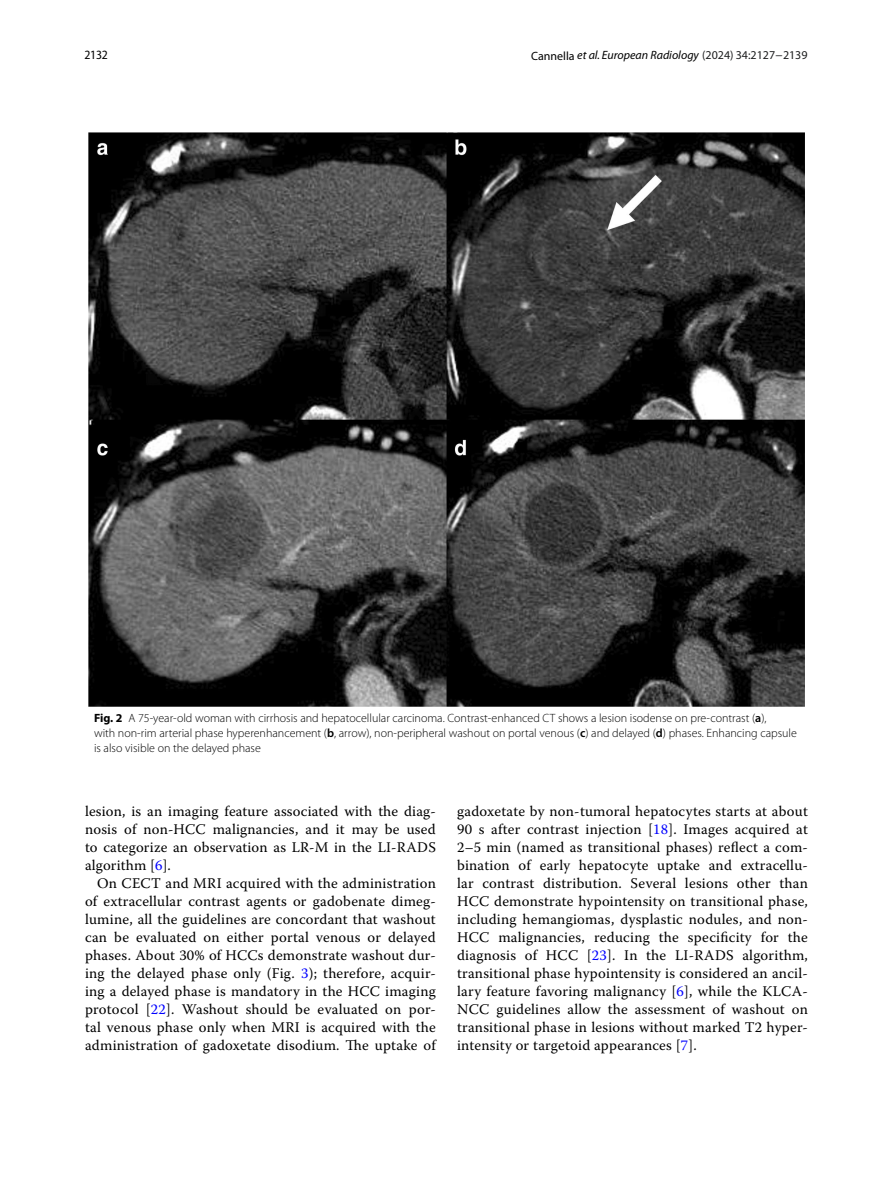
<style>
.page{position:relative;width:893px;height:1187px;background:#fff}
.page>*{position:absolute;margin:0;border:0;box-sizing:border-box;transform-origin:0 0}
.t1{font:14.7px/18px "Warnock Pro";letter-spacing:.015em;color:#000;text-align:justify}
.t2{font:12.75px "Adv T Tc 488 b 0 e 6";color:#000}
.t3{font:300 12px/15px "Myriad Pro";color:#000}
.t4{font:12px "Myriad Pro";color:#1d1e1f}
.s1{font-family:"Myriad Pro Regular 2";color:#000}
.s2{font-family:"Myriad Pro It 2";color:#000}
.s3{font-style:italic;color:#000}
.s4{font-weight:700}
.s5{font-weight:600}
.s6{color:#00f}
</style>
<div class="page">
<img style="left:88px;top:133px;width:717px;height:574px">
<p class="t2" style="left:85px;top:50px;width:25px">2132</p>
<p class="t4" style="left:531px;top:47px;width:278px"><span class="s1">Cannella</span> <span class="s2">et al.</span> <span class="s3">European Radiology</span> (2024) 34:2127-2139</p>
<p class="t3" style="left:94px;top:710px;width:704px"><span class="s4">Fig. 2</span> A 75-year-old woman with cirrhosis and hepatocellular carcinoma. Contrast-enhanced CT shows a lesion isodense on pre-contrast (<span class="s5">a</span>),<br>with non-rim arterial phase hyperenhancement (<span class="s5">b</span>, arrow), non-peripheral washout on portal venous (<span class="s5">c</span>) and delayed (<span class="s5">d</span>) phases. Enhancing capsule is also visible on the delayed phase</p>
<p class="t1" style="left:85px;top:801px;width:352px">lesion, is an imaging feature associated with the diag&shy;nosis of non-HCC malignancies, and it may be used to categorize an observation as LR-M in the LI-RADS algorithm [<span class="s6">6</span>].</p>
<p class="t1" style="left:85px;top:873px;width:352px;text-indent:12px">On CECT and MRI acquired with the administration of extracellular contrast agents or gadobenate dimeg&shy;lumine, all the guidelines are concordant that washout can be evaluated on either portal venous or delayed phases. About 30% of HCCs demonstrate washout dur&shy;ing the delayed phase only (Fig. <span class="s6">3</span>); therefore, acquir&shy;ing a delayed phase is mandatory in the HCC imaging protocol [<span class="s6">22</span>]. Washout should be evaluated on por&shy;tal venous phase only when MRI is acquired with the administration of gadoxetate disodium. The uptake of</p>
<p class="t1" style="left:457px;top:801px;width:352px">gadoxetate by non-tumoral hepatocytes starts at about 90 s after contrast injection [<span class="s6">18</span>]. Images acquired at 2–5 min (named as transitional phases) reflect a com&shy;bination of early hepatocyte uptake and extracellu&shy;lar contrast distribution. Several lesions other than HCC demonstrate hypointensity on transitional phase, including hemangiomas, dysplastic nodules, and non-HCC malignancies, reducing the specificity for the diagnosis of HCC [<span class="s6">23</span>]. In the LI-RADS algorithm, transitional phase hypointensity is considered an ancil&shy;lary feature favoring malignancy [<span class="s6">6</span>], while the KLCA-NCC guidelines allow the assessment of washout on transitional phase in lesions without marked T2 hyper&shy;intensity or targetoid appearances [<span class="s6">7</span>].</p>
</div>
